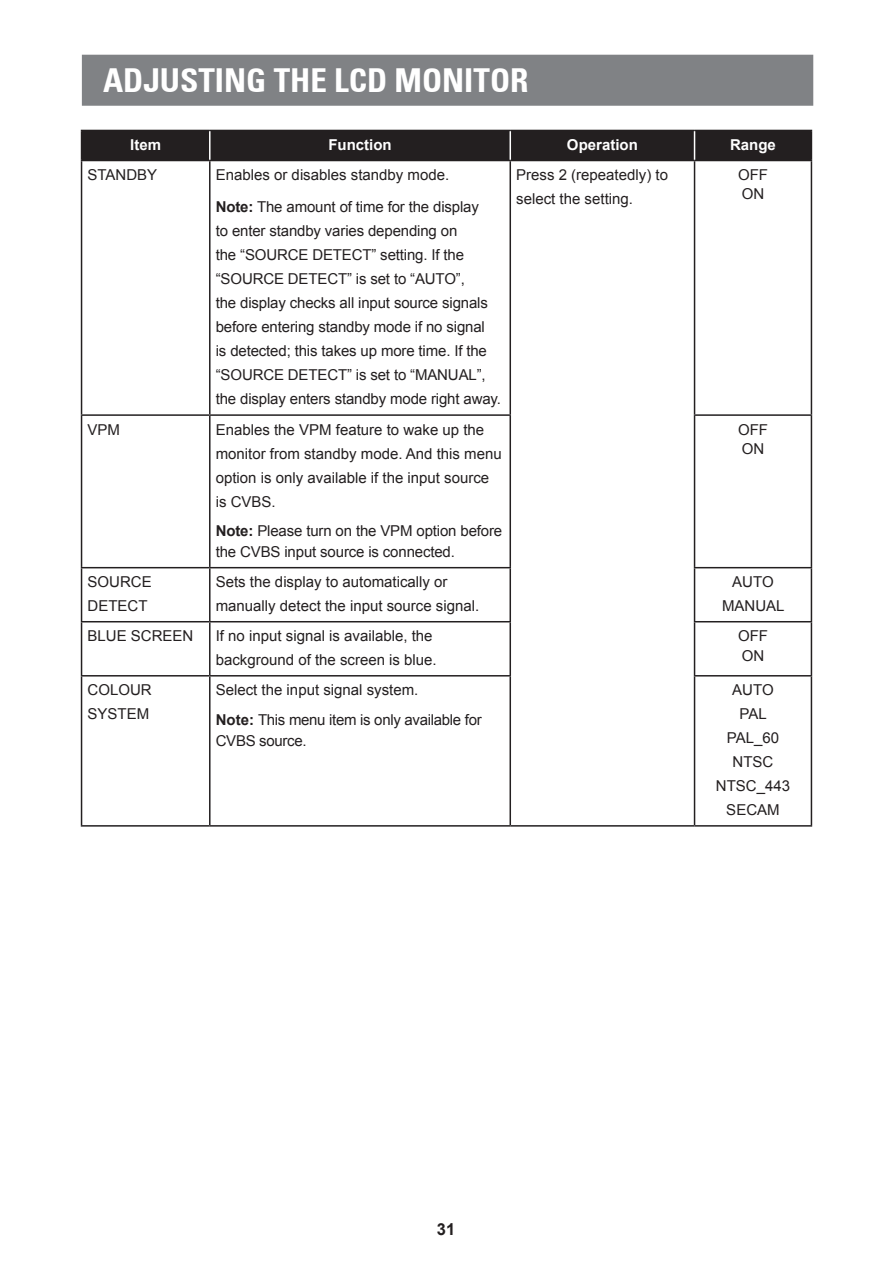
<style>
.page{position:relative;width:893px;height:1263px;background:#fff}
.page>*{position:absolute;margin:0;border:0;box-sizing:border-box;transform-origin:0 0}
.t1{font:700 condensed 33px "Univers 67";color:#fff}
.t2{font:700 16.5px "Arial";color:#231f20}
.Body{font:15px/24px "Arial";color:#231f20}
.Body-2{font:15px/21px "Arial";letter-spacing:-.02em;color:#231f20}
.Body-3{font:700 15px "Arial";color:#fff}
.s1{font-weight:700}
</style>
<div class="page">
<div style="left:82px;top:55px;width:731px;height:51px;background:#808285;border:2px solid #808285"></div>
<hr style="left:81px;top:160px;width:129px;height:1px;background:#231f20">
<hr style="left:81px;top:161px;width:1px;height:253px;background:#231f20">
<hr style="left:210px;top:160px;width:300px;height:1px;background:#231f20">
<hr style="left:209px;top:161px;width:2px;height:253px;background:#231f20">
<hr style="left:510px;top:160px;width:184px;height:1px;background:#231f20">
<hr style="left:509px;top:161px;width:2px;height:253px;background:#231f20">
<hr style="left:694px;top:160px;width:118px;height:1px;background:#231f20">
<hr style="left:694px;top:161px;width:1px;height:253px;background:#231f20">
<hr style="left:811px;top:161px;width:1px;height:253px;background:#231f20">
<hr style="left:81px;top:414px;width:129px;height:2px;background:#231f20">
<hr style="left:81px;top:416px;width:1px;height:151px;background:#231f20">
<hr style="left:210px;top:414px;width:301px;height:2px;background:#231f20">
<hr style="left:209px;top:416px;width:2px;height:151px;background:#231f20">
<hr style="left:509px;top:416px;width:2px;height:151px;background:#231f20">
<hr style="left:694px;top:414px;width:118px;height:2px;background:#231f20">
<hr style="left:694px;top:416px;width:1px;height:151px;background:#231f20">
<hr style="left:811px;top:416px;width:1px;height:151px;background:#231f20">
<hr style="left:81px;top:567px;width:129px;height:1px;background:#231f20">
<hr style="left:81px;top:568px;width:1px;height:53px;background:#231f20">
<hr style="left:210px;top:567px;width:301px;height:1px;background:#231f20">
<hr style="left:209px;top:568px;width:2px;height:53px;background:#231f20">
<hr style="left:509px;top:568px;width:2px;height:53px;background:#231f20">
<hr style="left:694px;top:567px;width:118px;height:1px;background:#231f20">
<hr style="left:694px;top:568px;width:1px;height:53px;background:#231f20">
<hr style="left:811px;top:568px;width:1px;height:53px;background:#231f20">
<hr style="left:81px;top:621px;width:129px;height:1px;background:#231f20">
<hr style="left:81px;top:622px;width:1px;height:53px;background:#231f20">
<hr style="left:210px;top:621px;width:301px;height:1px;background:#231f20">
<hr style="left:209px;top:622px;width:2px;height:53px;background:#231f20">
<hr style="left:509px;top:622px;width:2px;height:53px;background:#231f20">
<hr style="left:694px;top:621px;width:118px;height:1px;background:#231f20">
<hr style="left:694px;top:622px;width:1px;height:53px;background:#231f20">
<hr style="left:811px;top:622px;width:1px;height:53px;background:#231f20">
<hr style="left:81px;top:675px;width:129px;height:1px;background:#231f20">
<hr style="left:81px;top:676px;width:1px;height:149px;background:#231f20">
<hr style="left:210px;top:675px;width:301px;height:1px;background:#231f20">
<hr style="left:209px;top:676px;width:2px;height:149px;background:#231f20">
<hr style="left:509px;top:676px;width:2px;height:149px;background:#231f20">
<hr style="left:694px;top:675px;width:118px;height:1px;background:#231f20">
<hr style="left:694px;top:676px;width:1px;height:149px;background:#231f20">
<hr style="left:811px;top:676px;width:1px;height:149px;background:#231f20">
<hr style="left:81px;top:825px;width:129px;height:2px;background:#231f20">
<hr style="left:210px;top:825px;width:300px;height:2px;background:#231f20">
<hr style="left:510px;top:825px;width:184px;height:2px;background:#231f20">
<hr style="left:694px;top:825px;width:118px;height:2px;background:#231f20">
<div style="left:81px;top:130px;width:731px;height:30px;background:#231f20"></div>
<h1 class="t1" style="left:103px;top:60px;width:427px">ADJUSTING THE LCD MONITOR</h1>
<p class="Body-3" style="left:130px;top:135px;width:32px">Item</p>
<p class="Body-3" style="left:328px;top:135px;width:65px">Function</p>
<p class="Body-3" style="left:567px;top:135px;width:72px">Operation</p>
<p class="Body-3" style="left:730px;top:135px;width:47px">Range</p>
<p class="Body" style="left:88px;top:163px;width:71px">STANDBY</p>
<p class="Body" style="left:216px;top:163px;width:235px">Enables or disables standby mode.</p>
<p class="Body" style="left:216px;top:195px;width:287px"><span class="s1">Note:</span> The amount of time for the display<br>to enter standby varies depending on<br>the “SOURCE DETECT” setting. If the “SOURCE DETECT” is set to “AUTO”,<br>the display checks all input source signals before entering standby mode if no signal<br>is detected; this takes up more time. If the “SOURCE DETECT” is set to “MANUAL”, the display enters standby mode right away.</p>
<p class="Body" style="left:516px;top:163px;width:153px">Press 2 (repeatedly) to select the setting.</p>
<p class="Body" style="left:738px;top:163px;width:31px">OFF</p>
<p class="Body" style="left:742px;top:182px;width:24px">ON</p>
<p class="Body" style="left:88px;top:417px;width:34px">VPM</p>
<p class="Body" style="left:216px;top:417px;width:287px">Enables the VPM feature to wake up the monitor from standby mode. And this menu option is only available if the input source is CVBS.</p>
<p class="Body" style="left:216px;top:520px;width:288px;line-height:21px"><span class="s1">Note:</span> Please turn on the VPM option before the CVBS input source is connected.</p>
<p class="Body" style="left:738px;top:417px;width:31px">OFF</p>
<p class="Body" style="left:742px;top:437px;width:24px">ON</p>
<p class="Body" style="left:88px;top:570px;width:66px">SOURCE<br>DETECT</p>
<p class="Body" style="left:216px;top:570px;width:265px">Sets the display to automatically or manually detect the input source signal.</p>
<p class="Body" style="left:732px;top:570px;width:43px">AUTO</p>
<p class="Body" style="left:722px;top:594px;width:64px">MANUAL</p>
<p class="Body" style="left:88px;top:624px;width:107px">BLUE SCREEN</p>
<p class="Body" style="left:216px;top:624px;width:222px">If no input signal is available, the background of the screen is blue.</p>
<p class="Body" style="left:738px;top:624px;width:31px">OFF</p>
<p class="Body" style="left:742px;top:643px;width:24px">ON</p>
<p class="Body" style="left:88px;top:678px;width:66px">COLOUR<br>SYSTEM</p>
<p class="Body" style="left:216px;top:678px;width:204px">Select the input signal system.</p>
<p class="Body-2" style="left:216px;top:709px;width:267px"><span class="s1">Note:</span> This menu item is only available for<br>CVBS source.</p>
<p class="t2" style="left:437px;top:1218px;width:20px">31</p>
<p class="Body" style="left:732px;top:678px;width:43px">AUTO</p>
<p class="Body" style="left:740px;top:702px;width:29px">PAL</p>
<p class="Body" style="left:727px;top:726px;width:54px">PAL_60</p>
<p class="Body" style="left:733px;top:750px;width:42px">NTSC</p>
<p class="Body" style="left:716px;top:774px;width:76px">NTSC_443</p>
<p class="Body" style="left:726px;top:798px;width:55px">SECAM</p>
</div>
